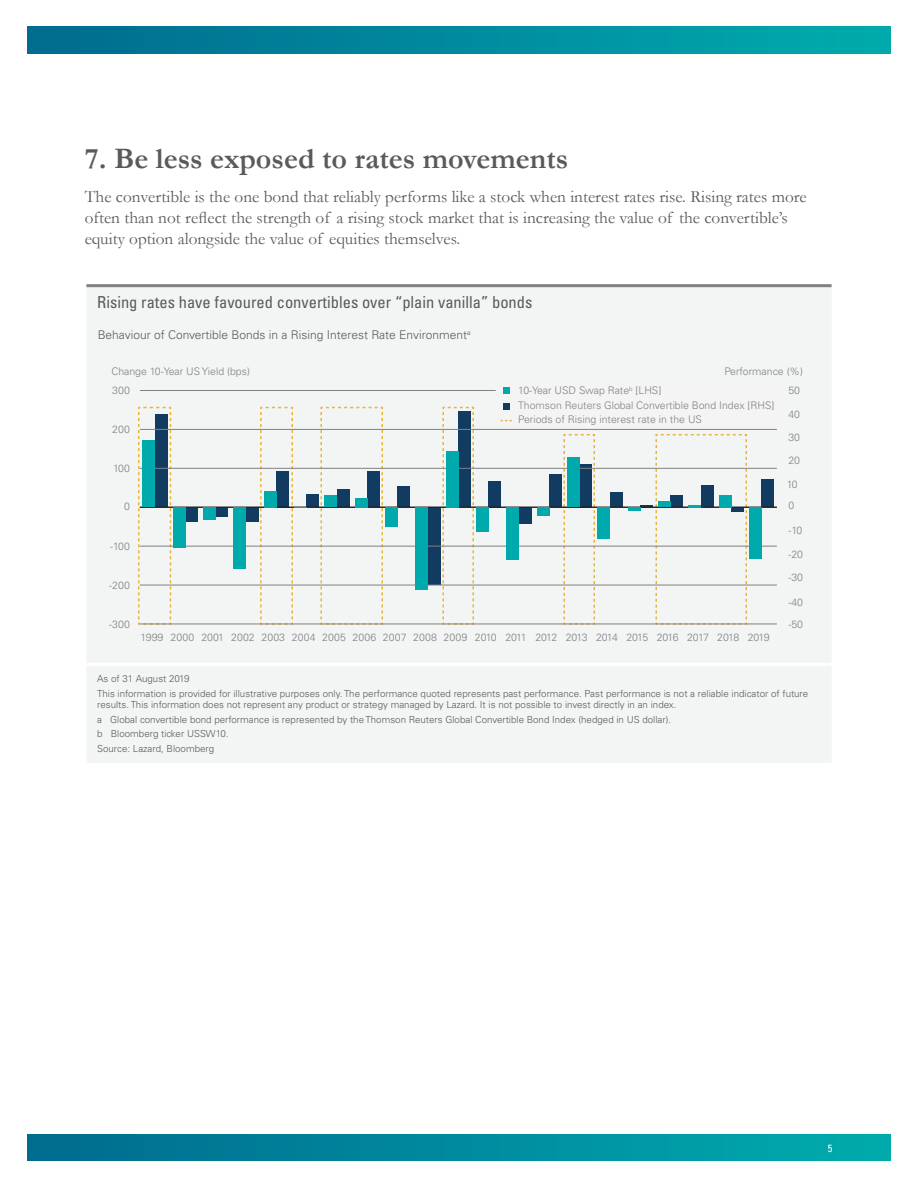
<style>
.page{position:relative;width:918px;height:1188px;background:#fff}
.page>*{position:absolute;margin:0;border:0;box-sizing:border-box;transform-origin:0 0}
.t1{font:700 30px "Garamond";color:#5a5a5c}
.t2{font:17.25px/20.7px "Garamond";color:#5a5a5c}
.t3{font:condensed 16.5px "Univers LT Std";color:#5a5a5c}
.t4{font:300 12px "Univers LT Std";color:#5a5a5c}
.t5{font:300 10.5px "Univers LT Std";color:#818084}
.t6{font:condensed 10.5px "Univers LT Std";color:#fff}
.t7{font:300 9.75px/14.7px "Univers LT Std";color:#5a5a5c}
.s1{color:#818486}
</style>
<div class="page">
<div style="left:0;top:1134px;width:891px;height:27px;background:linear-gradient(to right,#00698e,#00abae)"></div>
<div style="left:0;top:27px;width:891px;height:27px;background:linear-gradient(to right,#00698e,#00abae)"></div>
<div style="left:0;top:0;width:27px;height:1188px;background:#fff"></div>
<div style="left:86px;top:287px;width:746px;height:476px;background:#f3f4f4"></div>
<hr style="left:86px;top:284px;width:746px;height:3px;background:#818084">
<hr style="left:86px;top:663px;width:746px;height:3px;background:#fff">
<div style="left:185px;top:507px;width:12px;height:15px;background:#113b60"></div>
<div style="left:216px;top:507px;width:12px;height:9px;background:#113b60"></div>
<div style="left:246px;top:507px;width:12px;height:15px;background:#113b60"></div>
<div style="left:307px;top:495px;width:12px;height:12px;background:#113b60"></div>
<div style="left:398px;top:486px;width:12px;height:21px;background:#113b60"></div>
<div style="left:428px;top:507px;width:12px;height:77px;background:#113b60"></div>
<div style="left:489px;top:481px;width:12px;height:26px;background:#113b60"></div>
<div style="left:519px;top:507px;width:12px;height:17px;background:#113b60"></div>
<div style="left:549px;top:474px;width:12px;height:33px;background:#113b60"></div>
<div style="left:610px;top:493px;width:12px;height:14px;background:#113b60"></div>
<div style="left:762px;top:480px;width:12px;height:27px;background:#113b60"></div>
<svg style="left:137px;top:406px;width:35px;height:219px"></svg>
<svg style="left:320px;top:406px;width:64px;height:218px"></svg>
<svg style="left:442px;top:406px;width:33px;height:218px"></svg>
<svg style="left:563px;top:433px;width:33px;height:191px"></svg>
<hr style="left:140px;top:624px;width:637px;height:1px;background:#818084">
<hr style="left:140px;top:585px;width:637px;height:1px;background:#818084">
<hr style="left:140px;top:546px;width:637px;height:1px;background:#818084">
<hr style="left:140px;top:507px;width:637px;height:1px;background:#231f20">
<hr style="left:140px;top:468px;width:637px;height:1px;background:#818084">
<hr style="left:140px;top:429px;width:637px;height:1px;background:#818084">
<hr style="left:140px;top:390px;width:637px;height:1px;background:#818084">
<div style="left:143px;top:440px;width:12px;height:67px;background:#00a9ab"></div>
<div style="left:173px;top:507px;width:12px;height:41px;background:#00a9ab"></div>
<div style="left:204px;top:507px;width:12px;height:13px;background:#00a9ab"></div>
<div style="left:234px;top:507px;width:12px;height:62px;background:#00a9ab"></div>
<svg style="left:259px;top:406px;width:48px;height:219px"></svg>
<div style="left:325px;top:495px;width:12px;height:12px;background:#00a9ab"></div>
<div style="left:355px;top:498px;width:12px;height:9px;background:#00a9ab"></div>
<div style="left:386px;top:507px;width:12px;height:20px;background:#00a9ab"></div>
<div style="left:416px;top:507px;width:12px;height:82px;background:#00a9ab"></div>
<div style="left:446px;top:451px;width:12px;height:56px;background:#00a9ab"></div>
<div style="left:477px;top:507px;width:12px;height:25px;background:#00a9ab"></div>
<div style="left:507px;top:507px;width:12px;height:53px;background:#00a9ab"></div>
<div style="left:537px;top:507px;width:12px;height:9px;background:#00a9ab"></div>
<div style="left:568px;top:457px;width:12px;height:50px;background:#00a9ab"></div>
<div style="left:598px;top:507px;width:12px;height:32px;background:#00a9ab"></div>
<hr style="left:628px;top:507px;width:12px;height:4px;background:#00a9ab">
<svg style="left:640px;top:433px;width:108px;height:192px"></svg>
<div style="left:719px;top:495px;width:12px;height:12px;background:#00a9ab"></div>
<div style="left:750px;top:507px;width:12px;height:52px;background:#00a9ab"></div>
<div style="left:496px;top:383px;width:286px;height:44px;background:#f4f4f4"></div>
<h1 class="t1" style="left:85px;top:138px;width:485px">7. Be less exposed to rates movements</h1>
<p class="t2" style="left:85px;top:186px;width:724px">The convertible is the one bond that reliably performs like a stock when interest rates rise. Rising rates more often than not reflect the strength of a rising stock market that is increasing the value of the convertible’s equity option alongside the value of equities themselves.</p>
<h3 class="t3" style="left:97px;top:292px;width:437px">Rising rates have favoured convertibles over “plain vanilla” bonds</h3>
<p class="t4" style="left:98px;top:327px;width:374px">Behaviour of Convertible Bonds in a Rising Interest Rate Environment<sup>a</sup></p>
<p class="t5" style="left:111px;top:365px;width:140px">Change 10-Year US Yield (bps)</p>
<p class="t5" style="left:724px;top:365px;width:80px">Performance (%)</p>
<p class="t5" style="left:112px;top:384px;width:19px">300</p>
<p class="t5" style="left:112px;top:423px;width:19px">200</p>
<p class="t5" style="left:113px;top:462px;width:18px">100</p>
<p class="t5" style="left:124px;top:500px;width:7px">0</p>
<p class="t5" style="left:518px;top:384px;width:144px">10-Year USD Swap Rate<sup>b</sup> [LHS]</p>
<p class="t5" style="left:518px;top:413px;width:185px">Periods of Rising interest rate in the US</p>
<p class="t5" style="left:518px;top:398px;width:258px"><span class="s1">Thomson Reuters</span> Global Convertible Bond Index [RHS]</p>
<p class="t5" style="left:110px;top:540px;width:21px">-100</p>
<p class="t5" style="left:109px;top:579px;width:22px">-200</p>
<p class="t5" style="left:109px;top:618px;width:22px">-300</p>
<p class="t5" style="left:141px;top:631px;width:631px">1999 2000 2001 2002 2003 2004 2005 2006 2007 2008 2009 2010 2011 2012 2013 2014 2015 2016 2017 2018 2019</p>
<p class="t5" style="left:788px;top:384px;width:13px">50</p>
<p class="t5" style="left:788px;top:408px;width:13px">40</p>
<p class="t5" style="left:788px;top:431px;width:13px">30</p>
<p class="t5" style="left:788px;top:454px;width:13px">20</p>
<p class="t5" style="left:787px;top:478px;width:12px">10</p>
<p class="t5" style="left:788px;top:499px;width:7px">0</p>
<p class="t5" style="left:788px;top:524px;width:15px">-10</p>
<p class="t5" style="left:788px;top:548px;width:16px">-20</p>
<p class="t5" style="left:788px;top:571px;width:16px">-30</p>
<p class="t5" style="left:788px;top:596px;width:16px">-40</p>
<p class="t5" style="left:788px;top:618px;width:16px">-50</p>
<p class="t7" style="left:97px;top:671px;width:712px">As of 31 August 2019<br>This information is provided for illustrative purposes only. The performance quoted represents past performance. Past performance is not a reliable indicator of future</p>
<p class="t7" style="left:97px;top:697px;width:581px">results. This information does not represent any product or strategy managed by Lazard. It is not possible to invest directly in an index. a Global convertible bond performance is represented by the Thomson Reuters Global Convertible Bond Index (hedged in US dollar). b Bloomberg ticker USSW10.<br>Source: Lazard, Bloomberg</p>
<p class="t6" style="left:828px;top:1142px;width:6px">5</p>
</div>
